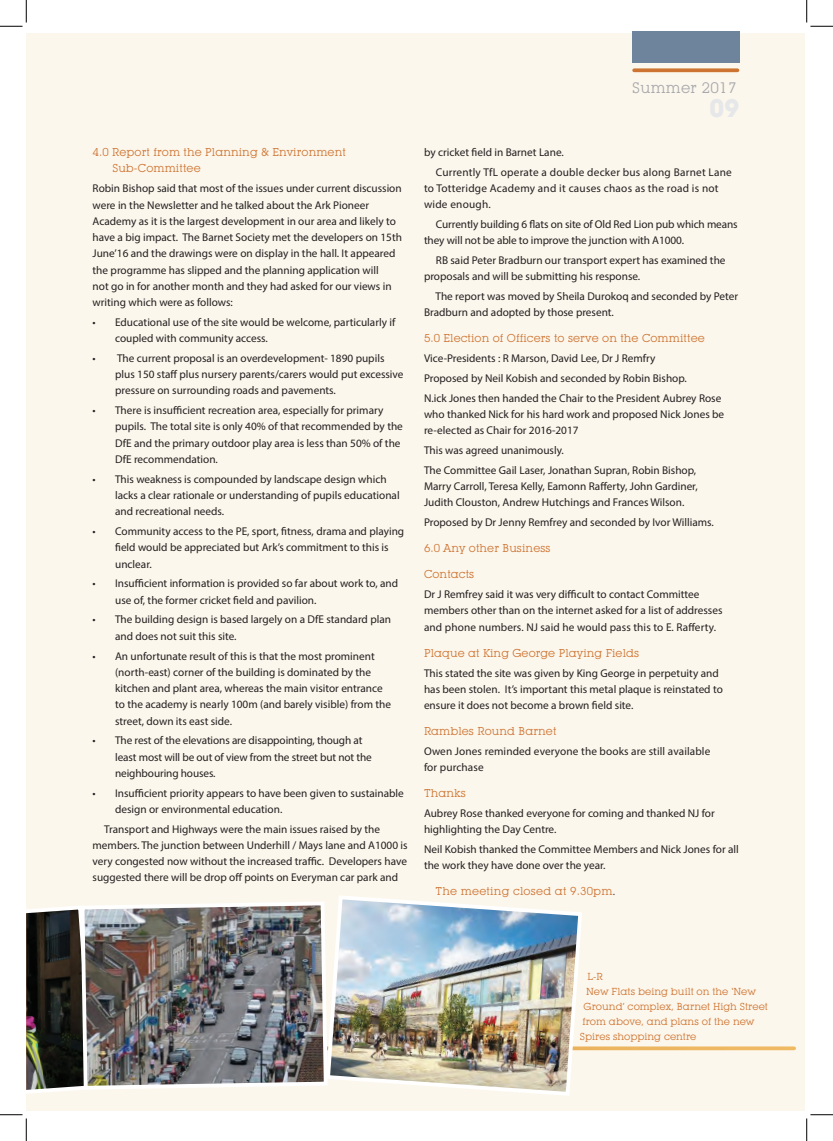
<style>
.page{position:relative;width:833px;height:1141px;background:#fff}
.page>*{position:absolute;margin:0;border:0;box-sizing:border-box;transform-origin:0 0}
.t1{font:700 25px "Lubalin Graph IT Cby BT";color:#e6e7e9}
.t2{font:15px "Lubalin Graph IT Cby BT";letter-spacing:.02em;color:#a8a9ad}
.t3{font:11.25px/16.2px "Myriad Pro";color:#231f20}
.t4{font:11.25px/16.2px "Lubalin Graph IT Cby BT";letter-spacing:.01em;color:#ce7432}
.t5{font:11.25px/19.8px "Myriad Pro";letter-spacing:.02em;color:#231f20}
.t6{font:10px "Lubalin Graph IT Cby BT";letter-spacing:.005em;color:#ce7432}
.s1{font-family:"Myriad Pro";color:#4b4c4d}
</style>
<div class="page">
<div style="left:26px;top:33px;width:778px;height:1078px;background:#fcf7ec"></div>
<div style="left:632px;top:31px;width:106px;height:32px;background:#6e849c"></div>
<svg style="left:633px;top:68px;width:104px;height:4px"></svg>
<svg style="left:584px;top:1046px;width:209px;height:4px"></svg>
<svg style="left:26px;top:906px;width:53px;height:188px;background:#31302a"></svg>
<img style="left:329px;top:895px;width:255px;height:201px">
<img style="left:79px;top:902px;width:250px;height:188px">
<svg style="left:0;top:0;width:27px;height:27px"></svg>
<svg style="left:0;top:1114px;width:27px;height:26px"></svg>
<svg style="left:806px;top:0;width:26px;height:27px"></svg>
<svg style="left:806px;top:1114px;width:26px;height:26px"></svg>
<p class="t4" style="left:112px;top:144px;width:235px;text-indent:-20px">4.0 Report from the Planning &amp; Environment<br>Sub-Committee</p>
<p class="t3" style="left:92px;top:180px;width:311px">Robin Bishop said that most of the issues under current discussion were in the Newsletter and he talked about the Ark Pioneer Academy as it is the largest development in our area and likely to have a big impact. The Barnet Society met the developers on 15th June’16 and the drawings were on display in the hall. It appeared the programme has slipped and the planning application will<br>not go in for another month and they had asked for our views in writing which were as follows:</p>
<p class="t3" style="left:115px;top:314px;width:281px;text-indent:-22px">• Educational use of the site would be welcome, particularly if coupled with community access.</p>
<p class="t3" style="left:115px;top:350px;width:290px;text-indent:-22px">• The current proposal is an overdevelopment- 1890 pupils plus 150 staff plus nursery parents/carers would put excessive pressure on surrounding roads and pavements.</p>
<p class="t3" style="left:115px;top:402px;width:289px;text-indent:-22px">• There is insufficient recreation area, especially for primary pupils. The total site is only 40% of that recommended by the DfE and the primary outdoor play area is less than 50% of the DfE recommendation.</p>
<p class="t3" style="left:115px;top:470px;width:286px;text-indent:-22px">• This weakness is compounded by landscape design which lacks a clear rationale or understanding of pupils educational and recreational needs.</p>
<p class="t3" style="left:115px;top:523px;width:290px;text-indent:-22px">• Community access to the PE, sport, fitness, drama and playing field would be appreciated but Ark’s commitment to this is unclear.</p>
<p class="t3" style="left:115px;top:575px;width:284px;text-indent:-22px">• Insufficient information is provided so far about work to, and use of, the former cricket field and pavilion.</p>
<p class="t3" style="left:115px;top:611px;width:277px;text-indent:-22px">• The building design is based largely on a DfE standard plan and does not suit this site.</p>
<p class="t3" style="left:115px;top:647px;width:277px;text-indent:-22px">• An unfortunate result of this is that the most prominent (north-east) corner of the building is dominated by the kitchen and plant area, whereas the main visitor entrance to the academy is nearly 100m (and barely visible) from the street, down its east side.</p>
<p class="t3" style="left:115px;top:732px;width:258px;text-indent:-22px">• The rest of the elevations are disappointing, though at least most will be out of view from the street but not the neighbouring houses.</p>
<p class="t3" style="left:115px;top:784px;width:290px;text-indent:-22px">• Insufficient priority appears to have been given to sustainable design or environmental education.</p>
<p class="t3" style="left:92px;top:820px;width:316px;text-indent:11px">Transport and Highways were the main issues raised by the members. The junction between Underhill / Mays lane and A1000 is very congested now without the increased traffic. Developers have suggested there will be drop off points on Everyman car park and</p>
<h2 class="t2" style="left:632px;top:78px;width:106px">Summer 2017</h2>
<h1 class="t1" style="left:709px;top:93px;width:31px">09</h1>
<p class="t5" style="left:435px;top:142px;width:297px;text-indent:-12px">by cricket field in Barnet Lane.<br>Currently TfL operate a double decker bus along Barnet Lane</p>
<p class="t5" style="left:424px;top:180px;width:296px;line-height:16.2px">to Totteridge Academy and it causes chaos as the road is not wide enough.</p>
<p class="t3" style="left:424px;top:216px;width:315px;text-indent:12px">Currently building 6 flats on site of Old Red Lion pub which means they will not be able to improve the junction with A1000.</p>
<p class="t3" style="left:424px;top:252px;width:303px;text-indent:12px">RB said Peter Bradburn our transport expert has examined the proposals and will be submitting his response.</p>
<p class="t3" style="left:424px;top:288px;width:315px;text-indent:11px">The report was moved by Sheila Durokoq and seconded by Peter<br>Bradburn and adopted by those present.</p>
<p class="t4" style="left:424px;top:330px;width:282px">5.0 Election of Officers to serve on the Committee</p>
<p class="t3" style="left:424px;top:348px;width:299px;line-height:19.8px">Vice-Presidents : R Marson, David Lee, Dr J Remfry<br>Proposed by Neil Kobish and seconded by Robin Bishop.<br>N.ick Jones then handed the Chair to the President Aubrey Rose</p>
<p class="t3" style="left:424px;top:406px;width:301px">who thanked Nick for his hard work and proposed Nick Jones be re-elected as Chair for 2016-2017</p>
<p class="t3" style="left:424px;top:440px;width:273px;line-height:19.8px">This was agreed unanimously.<br>The Committee Gail Laser, Jonathan Supran, Robin Bishop,</p>
<p class="t3" style="left:424px;top:478px;width:275px">Marry Carroll, Teresa Kelly, Eamonn Rafferty, John Gardiner,<br>Judith Clouston, Andrew Hutchings and Frances Wilson.</p>
<p class="t3" style="left:424px;top:514px;width:291px">Proposed by Dr Jenny Remfrey and seconded by Ivor Williams.</p>
<p class="t4" style="left:424px;top:540px;width:128px">6.0 Any other Business</p>
<p class="t4" style="left:424px;top:566px;width:52px">Contacts</p>
<p class="t3" style="left:424px;top:586px;width:300px">Dr J Remfrey said it was very difficult to contact Committee members other than on the internet asked for a list of addresses and phone numbers. NJ said he would pass this to E. Rafferty.</p>
<p class="t4" style="left:424px;top:644px;width:216px">Plaque at King George Playing Fields</p>
<p class="t3" style="left:424px;top:664px;width:300px">This stated the site was given by King George in perpetuity and has been stolen. It’s important this metal plaque is reinstated to ensure it does not become a brown field site.</p>
<p class="t4" style="left:424px;top:722px;width:134px">Rambles Round Barnet</p>
<p class="t3" style="left:424px;top:742px;width:288px">Owen Jones reminded everyone the books are still available for purchase</p>
<p class="t4" style="left:424px;top:785px;width:43px">Thanks</p>
<p class="t3" style="left:424px;top:804px;width:292px">Aubrey Rose thanked everyone for coming and thanked NJ for highlighting the Day Centre.</p>
<p class="t3" style="left:424px;top:840px;width:316px">Neil Kobish thanked the Committee Members and Nick Jones for all the work they have done over the year.</p>
<p class="t4" style="left:435px;top:883px;width:181px">The meeting closed at 9.30pm<span class="s1">.</span></p>
<p class="t6" style="left:587px;top:969px;width:17px">L-R</p>
<p class="t6" style="left:585px;top:984px;width:171px">New Flats being built on the ‘New</p>
<p class="t6" style="left:583px;top:999px;width:186px">Ground’ complex, Barnet High Street</p>
<p class="t6" style="left:582px;top:1014px;width:173px">from above, and plans of the new</p>
<p class="t6" style="left:579px;top:1029px;width:118px">Spires shopping centre</p>
</div>
